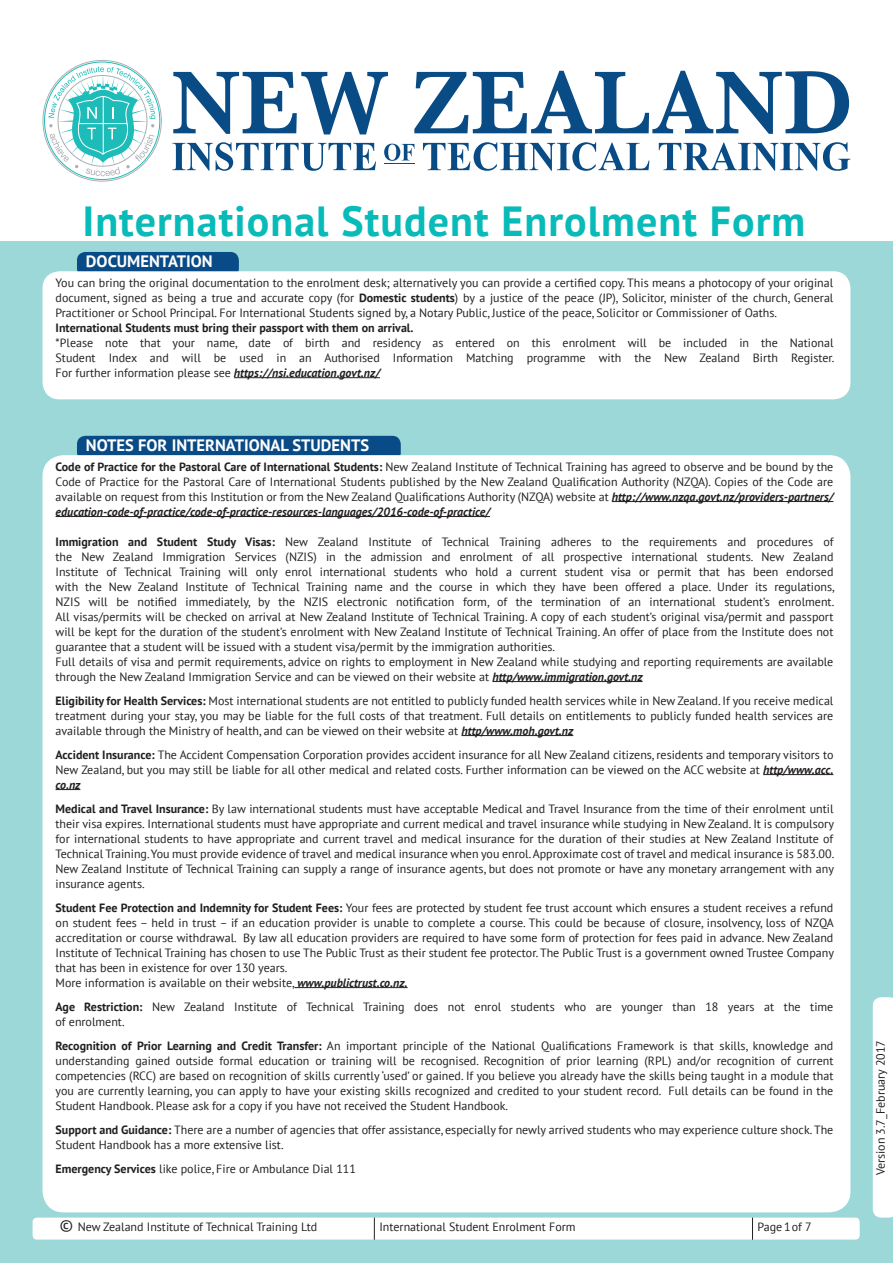
<style>
.page{position:relative;width:893px;height:1263px;background:#fff}
.page>*{position:absolute;margin:0;border:0;box-sizing:border-box;transform-origin:0 0}
.t1{font:700 42px "PT Sans";letter-spacing:.025em;color:#08bab8}
.t2{font:700 16.5px "PT Sans";color:#fff}
.t3{font:12px/15px "PT Sans";color:#231f20;text-align:justify}
.t4{font:700 12px "PT Sans";color:#231f20}
.s1{font-weight:700}
.s2{font-weight:700;font-style:italic}
.s3{font-size:16.5px}
</style>
<div class="page">
<div style="left:0;top:241px;width:893px;height:1022px;background:#9dd8d8"></div>
<div style="left:77px;top:252px;width:162px;height:25px;background:#094b86;border-radius:9px"></div>
<div style="left:43px;top:271px;width:807px;height:128px;background:#fff;border-radius:17px"></div>
<hr style="left:234px;top:377px;width:146px;height:1px;background:#231f20">
<div style="left:77px;top:436px;width:324px;height:25px;background:#094b86;border-radius:9px"></div>
<div style="left:43px;top:455px;width:807px;height:757px;background:#fff;border-radius:21px"></div>
<hr style="left:612px;top:501px;width:221px;height:1px;background:#231f20">
<hr style="left:56px;top:516px;width:434px;height:1px;background:#231f20">
<hr style="left:492px;top:681px;width:151px;height:1px;background:#231f20">
<hr style="left:461px;top:735px;width:112px;height:1px;background:#231f20">
<hr style="left:763px;top:774px;width:70px;height:1px;background:#231f20">
<svg style="left:56px;top:789px;width:24px;height:1px"></svg>
<hr style="left:294px;top:987px;width:114px;height:1px;background:#231f20">
<svg style="left:172px;top:142px;width:204px;height:29px"></svg>
<svg style="left:423px;top:142px;width:226px;height:29px"></svg>
<svg style="left:659px;top:142px;width:191px;height:29px"></svg>
<svg style="left:384px;top:144px;width:30px;height:17px"></svg>
<hr style="left:385px;top:163px;width:30px;height:1px;background:#094b85">
<svg style="left:173px;top:72px;width:215px;height:62px"></svg>
<svg style="left:414px;top:71px;width:435px;height:63px"></svg>
<svg style="left:43px;top:60px;width:118px;height:121px"></svg>
<svg style="left:48px;top:67px;width:108px;height:329px"></svg>
<div style="left:33px;top:1217px;width:827px;height:22px;background:#fff;border-radius:4px"></div>
<svg style="left:374px;top:1217px;width:1px;height:23px"></svg>
<svg style="left:752px;top:1217px;width:1px;height:23px"></svg>
<div style="left:873px;top:997px;width:20px;height:220px;background:#fff"></div>
<p class="t1" style="left:82px;top:193px;width:724px">International Student Enrolment Form</p>
<p class="t2" style="left:86px;top:251px;width:128px">DOCUMENTATION</p>
<p class="t3" style="left:56px;top:275px;width:779px">You can bring the original documentation to the enrolment desk; alternatively you can provide a certified copy. This means a photocopy of your original document, signed as being a true and accurate copy (for <span class="s1">Domestic students</span>) by a justice of the peace (JP), Solicitor, minister of the church, General Practitioner or School Principal. For International Students signed by, a Notary Public, Justice of the peace, Solicitor or Commissioner of Oaths.</p>
<p class="t4" style="left:56px;top:320px;width:359px">International Students must bring their passport with them on arrival.</p>
<p class="t3" style="left:56px;top:335px;width:780px">*Please note that your name, date of birth and residency as entered on this enrolment will be included in the National Student Index and will be used in an Authorised Information Matching programme with the New Zealand Birth Register.<br>For further information please see <span class="s2">https://nsi.education.govt.nz/</span></p>
<p class="t2" style="left:86px;top:434px;width:285px">NOTES FOR INTERNATIONAL STUDENTS</p>
<p class="t3" style="left:56px;top:459px;width:779px"><span class="s1">Code of Practice for the Pastoral Care of International Students:</span> New Zealand Institute of Technical Training has agreed to observe and be bound by the Code of Practice for the Pastoral Care of International Students published by the New Zealand Qualification Authority (NZQA). Copies of the Code are available on request from this Institution or from the New Zealand Qualifications Authority (NZQA) website at <span class="s2">http://www.nzqa.govt.nz/providers-partners/ education-code-of-practice/code-of-practice-resources-languages/2016-code-of-practice/</span></p>
<p class="t3" style="left:56px;top:534px;width:780px"><span class="s1">Immigration and Student Study Visas:</span> New Zealand Institute of Technical Training adheres to the requirements and procedures of the New Zealand Immigration Services (NZIS) in the admission and enrolment of all prospective international students. New Zealand Institute of Technical Training will only enrol international students who hold a current student visa or permit that has been endorsed with the New Zealand Institute of Technical Training name and the course in which they have been offered a place. Under its regulations, NZIS will be notified immediately, by the NZIS electronic notification form, of the termination of an international student’s enrolment.<br>All visas/permits will be checked on arrival at New Zealand Institute of Technical Training. A copy of each student’s original visa/permit and passport will be kept for the duration of the student’s enrolment with New Zealand Institute of Technical Training. An offer of place from the Institute does not guarantee that a student will be issued with a student visa/permit by the immigration authorities.</p>
<p class="t3" style="left:56px;top:654px;width:779px">Full details of visa and permit requirements, advice on rights to employment in New Zealand while studying and reporting requirements are available through the New Zealand Immigration Service and can be viewed on their website at <span class="s2">http/www.immigration.govt.nz</span></p>
<p class="t3" style="left:56px;top:693px;width:779px"><span class="s1">Eligibility for Health Services:</span> Most international students are not entitled to publicly funded health services while in New Zealand. If you receive medical treatment during your stay, you may be liable for the full costs of that treatment. Full details on entitlements to publicly funded health services are available through the Ministry of health, and can be viewed on their website at <span class="s2">http/www.moh.govt.nz</span></p>
<p class="t3" style="left:56px;top:747px;width:779px"><span class="s1">Accident Insurance:</span> The Accident Compensation Corporation provides accident insurance for all New Zealand citizens, residents and temporary visitors to New Zealand, but you may still be liable for all other medical and related costs. Further information can be viewed on the ACC website at <span class="s2">http/www.acc. co.nz</span></p>
<p class="t3" style="left:56px;top:801px;width:780px"><span class="s1">Medical and Travel Insurance:</span> By law international students must have acceptable Medical and Travel Insurance from the time of their enrolment until their visa expires. International students must have appropriate and current medical and travel insurance while studying in New Zealand. It is compulsory for international students to have appropriate and current travel and medical insurance for the duration of their studies at New Zealand Institute of Technical Training. You must provide evidence of travel and medical insurance when you enrol. Approximate cost of travel and medical insurance is 583.00.</p>
<p class="t3" style="left:56px;top:861px;width:780px">New Zealand Institute of Technical Training can supply a range of insurance agents, but does not promote or have any monetary arrangement with any insurance agents.</p>
<p class="t3" style="left:56px;top:900px;width:780px"><span class="s1">Student Fee Protection and Indemnity for Student Fees:</span> Your fees are protected by student fee trust account which ensures a student receives a refund on student fees – held in trust – if an education provider is unable to complete a course. This could be because of closure, insolvency, loss of NZQA accreditation or course withdrawal. By law all education providers are required to have some form of protection for fees paid in advance. New Zealand Institute of Technical Training has chosen to use The Public Trust as their student fee protector. The Public Trust is a government owned Trustee Company that has been in existence for over 130 years.</p>
<p class="t3" style="left:56px;top:975px;width:354px">More information is available on their website, <span class="s2">www.publictrust.co.nz.</span></p>
<p class="t3" style="left:56px;top:999px;width:779px"><span class="s1">Age Restriction:</span> New Zealand Institute of Technical Training does not enrol students who are younger than 18 years at the time of enrolment.</p>
<p class="t3" style="left:56px;top:1038px;width:779px"><span class="s1">Recognition of Prior Learning and Credit Transfer:</span> An important principle of the National Qualifications Framework is that skills, knowledge and understanding gained outside formal education or training will be recognised. Recognition of prior learning (RPL) and/or recognition of current competencies (RCC) are based on recognition of skills currently ‘used’ or gained. If you believe you already have the skills being taught in a module that you are currently learning, you can apply to have your existing skills recognized and credited to your student record. Full details can be found in the Student Handbook. Please ask for a copy if you have not received the Student Handbook.</p>
<p class="t3" style="left:56px;top:1122px;width:779px"><span class="s1">Support and Guidance:</span> There are a number of agencies that offer assistance, especially for newly arrived students who may experience culture shock. The<br>Student Handbook has a more extensive list.</p>
<p class="t3" style="left:56px;top:1161px;width:302px"><span class="s1">Emergency Services</span> like police, Fire or Ambulance Dial 111</p>
<p class="t3" style="left:60px;top:1219px;width:259px"><span class="s3">©</span> New Zealand Institute of Technical Training Ltd</p>
<p class="t3" style="left:379px;top:1219px;width:198px">International Student Enrolment Form</p>
<p class="t3" style="left:757px;top:1219px;width:56px">Page of 7</p>
<p class="t3" style="left:784px;top:1219px;width:8px">1</p>
<p class="t3" style="left:873px;top:1175px;width:137px;rotate:-90deg">Version 3.7_February 2017</p>
</div>
